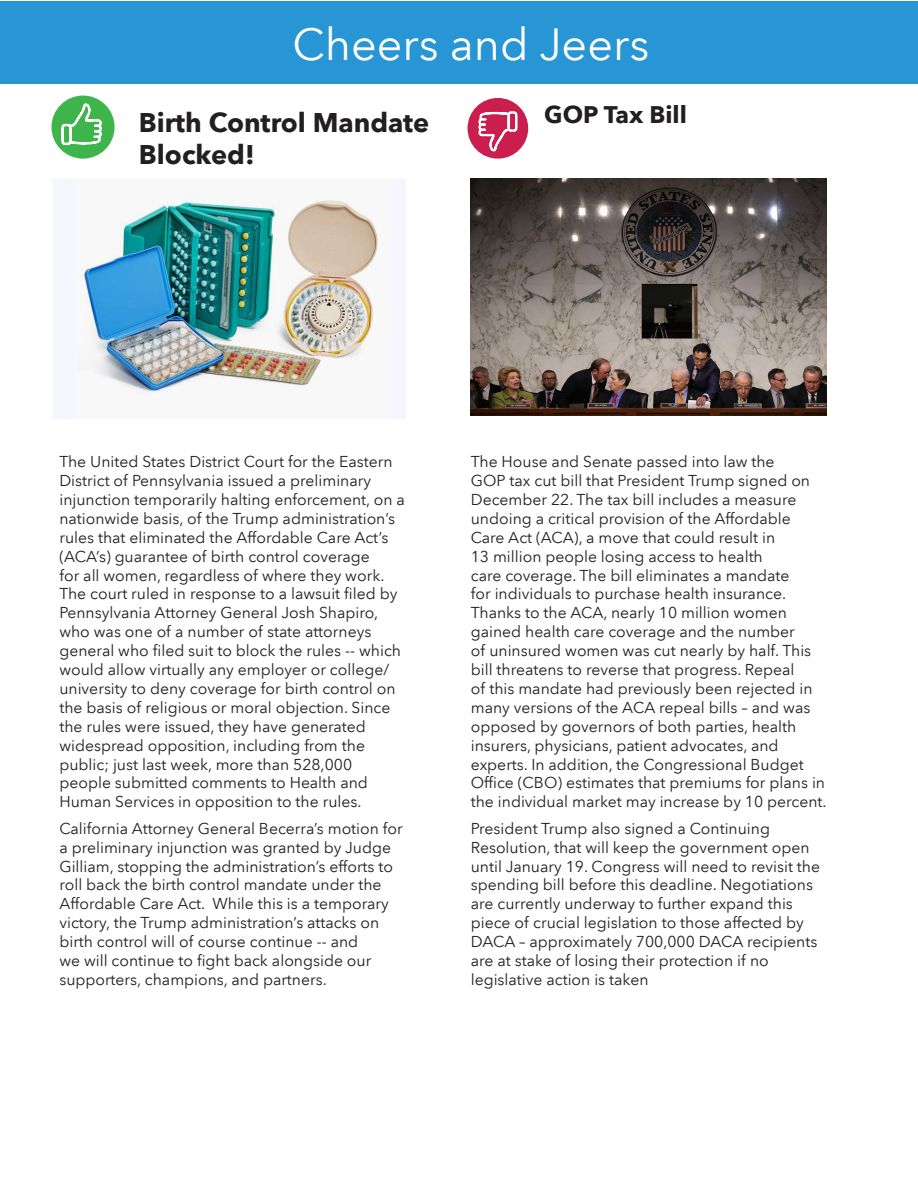
<style>
.page{position:relative;width:918px;height:1188px;background:#fff}
.page>*{position:absolute;margin:0;border:0;box-sizing:border-box;transform-origin:0 0}
.t1{font:45px "Avenir Next LT Pro";color:#fff}
.t2{font:700 27px "Avenir Next LT Pro";color:#231f20}
.t3{font:700 24px "Avenir Next LT Pro";color:#231f20}
.Newsletter_Body{font:15.75px/18.9px "Avenir Next LT Pro";color:#231f20}
</style>
<div class="page">
<div style="left:0;top:2px;width:918px;height:82px;background:#2895d5"></div>
<div style="left:51px;top:96px;width:64px;height:63px;background:#3db54a;border-radius:50%"></div>
<svg style="left:60px;top:102px;width:44px;height:44px"></svg>
<div style="left:468px;top:98px;width:60px;height:61px;background:#ca1e4e;border-radius:50%"></div>
<svg style="left:477px;top:111px;width:42px;height:42px"></svg>
<img style="left:55px;top:181px;width:339px;height:237px">
<img style="left:471px;top:178px;width:356px;height:238px">
<p class="t1" style="left:292px;top:17px;width:358px">Cheers and Jeers</p>
<p class="t2" style="left:139px;top:106px;width:292px">Birth Control Mandate</p>
<p class="t2" style="left:139px;top:138px;width:117px">Blocked!</p>
<p class="t3" style="left:544px;top:100px;width:144px">GOP Tax Bill</p>
<p class="Newsletter_Body" style="left:59px;top:452px;width:347px">The United States District Court for the Eastern District of Pennsylvania issued a preliminary injunction temporarily halting enforcement, on a nationwide basis, of the Trump administration’s rules that eliminated the Affordable Care Act’s (ACA’s) guarantee of birth control coverage<br>for all women, regardless of where they work.<br>The court ruled in response to a lawsuit filed by Pennsylvania Attorney General Josh Shapiro, who was one of a number of state attorneys general who filed suit to block the rules -- which would allow virtually any employer or college/ university to deny coverage for birth control on the basis of religious or moral objection. Since the rules were issued, they have generated widespread opposition, including from the public; just last week, more than 528,000 people submitted comments to Health and Human Services in opposition to the rules.</p>
<p class="Newsletter_Body" style="left:59px;top:819px;width:345px">California Attorney General Becerra’s motion for a preliminary injunction was granted by Judge Gilliam, stopping the administration’s efforts to roll back the birth control mandate under the Affordable Care Act. While this is a temporary victory, the Trump administration’s attacks on birth control will of course continue -- and<br>we will continue to fight back alongside our supporters, champions, and partners.</p>
<p class="Newsletter_Body" style="left:471px;top:452px;width:357px">The House and Senate passed into law the<br>GOP tax cut bill that President Trump signed on December 22. The tax bill includes a measure undoing a critical provision of the Affordable Care Act (ACA), a move that could result in<br>13 million people losing access to health<br>care coverage. The bill eliminates a mandate<br>for individuals to purchase health insurance.<br>Thanks to the ACA, nearly 10 million women gained health care coverage and the number<br>of uninsured women was cut nearly by half. This bill threatens to reverse that progress. Repeal<br>of this mandate had previously been rejected in many versions of the ACA repeal bills – and was opposed by governors of both parties, health insurers, physicians, patient advocates, and experts. In addition, the Congressional Budget Office (CBO) estimates that premiums for plans in the individual market may increase by 10 percent.</p>
<p class="Newsletter_Body" style="left:471px;top:819px;width:351px">President Trump also signed a Continuing Resolution, that will keep the government open until January 19. Congress will need to revisit the spending bill before this deadline. Negotiations are currently underway to further expand this piece of crucial legislation to those affected by DACA – approximately 700,000 DACA recipients are at stake of losing their protection if no legislative action is taken</p>
</div>
